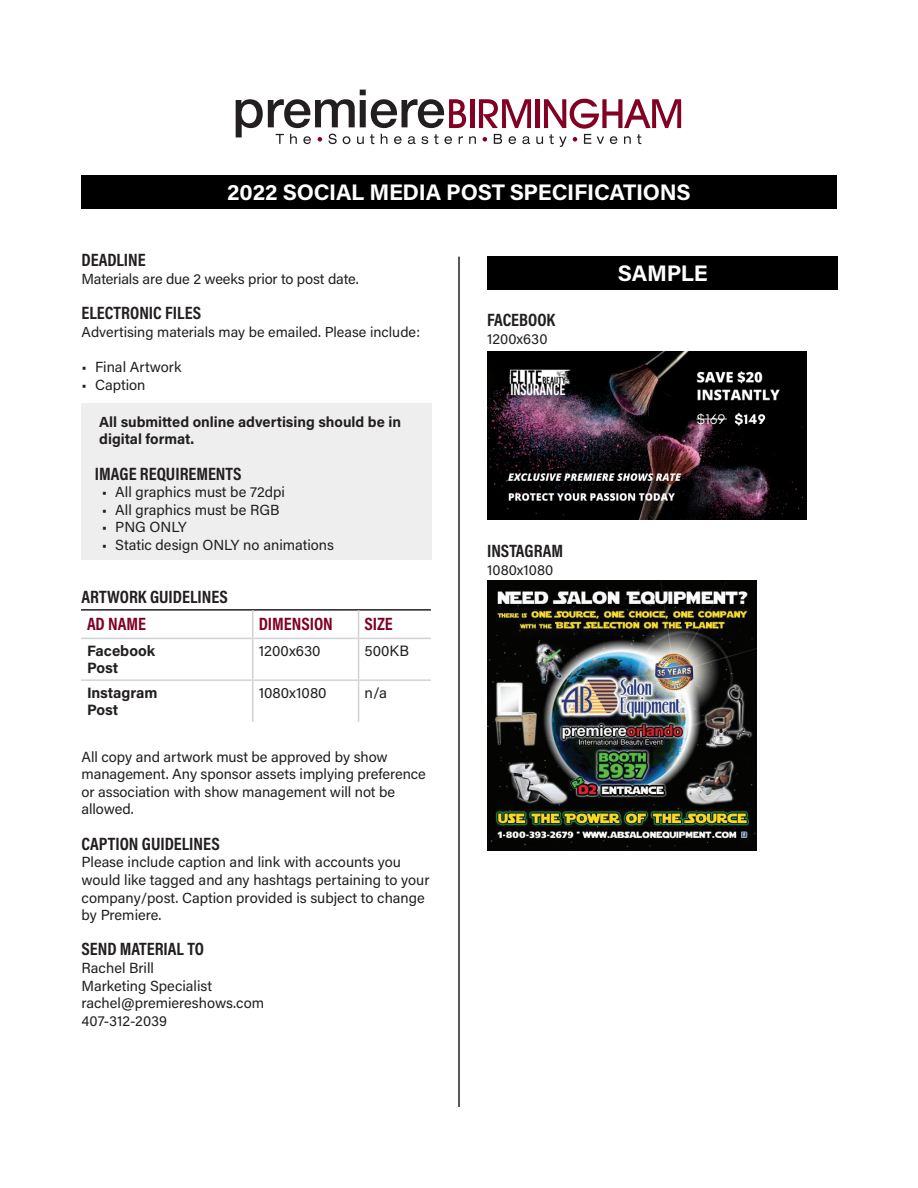
<style>
.page{position:relative;width:918px;height:1188px;background:#fff}
.page>*{position:absolute;margin:0;border:0;box-sizing:border-box;transform-origin:0 0}
.t1{font:700 22.5px "Acumin Pro";letter-spacing:-.01em;color:#fff}
.t2{font:700 18px "Acumin Pro Cond";color:#231f20}
.t3{font:700 18px "Acumin Pro Cond";letter-spacing:-.005em;color:#820123}
.t4{font:700 15px "Acumin Pro";letter-spacing:-.005em;color:#231f20}
.t5{font:15px "Acumin Pro";letter-spacing:.005em;color:#231f20}
.t6{font:14.7px/17.7px "Acumin Pro";color:#231f20}
.t7{font:700 14.7px "Acumin Pro";color:#231f20}
.t8{font:14.4px "Acumin Pro";color:#231f20}
</style>
<div class="page">
<hr style="left:458px;top:257px;width:2px;height:850px;background:#231f20">
<div style="left:81px;top:403px;width:351px;height:156px;background:#eeeeef"></div>
<div style="left:487px;top:256px;width:351px;height:34px;background:#000"></div>
<hr style="left:81px;top:609px;width:350px;height:2px;background:#231f20">
<svg style="left:252px;top:610px;width:1px;height:28px"></svg>
<hr style="left:81px;top:638px;width:172px;height:1px;background:#d1d2d4">
<hr style="left:253px;top:638px;width:106px;height:1px;background:#d1d2d4">
<hr style="left:252px;top:639px;width:1px;height:40px;background:#d1d2d4">
<hr style="left:359px;top:638px;width:72px;height:1px;background:#d1d2d4">
<hr style="left:81px;top:679px;width:172px;height:2px;background:#d1d2d4">
<hr style="left:253px;top:679px;width:106px;height:2px;background:#d1d2d4">
<hr style="left:252px;top:681px;width:1px;height:41px;background:#d1d2d4">
<hr style="left:359px;top:679px;width:72px;height:2px;background:#d1d2d4">
<svg style="left:358px;top:610px;width:1px;height:28px"></svg>
<hr style="left:358px;top:639px;width:1px;height:40px;background:#d1d2d4">
<hr style="left:358px;top:681px;width:1px;height:41px;background:#d1d2d4">
<img style="left:487px;top:581px;width:270px;height:270px">
<img style="left:487px;top:351px;width:320px;height:168px">
<div style="left:81px;top:175px;width:756px;height:34px;background:#000"></div>
<svg style="left:236px;top:90px;width:445px;height:57px"></svg>
<p class="t1" style="left:227px;top:176px;width:465px">2022 SOCIAL MEDIA POST SPECIFICATIONS</p>
<p class="t2" style="left:82px;top:248px;width:66px">DEADLINE</p>
<p class="t6" style="left:82px;top:269px;width:279px">Materials are due 2 weeks prior to post date.</p>
<p class="t2" style="left:82px;top:301px;width:121px">ELECTRONIC FILES</p>
<p class="t8" style="left:82px;top:322px;width:340px">Advertising materials may be emailed. Please include:</p>
<p class="t6" style="left:82px;top:357px;width:101px">• Final Artwork</p>
<p class="t6" style="left:82px;top:375px;width:65px">• Caption</p>
<p class="t7" style="left:99px;top:411px;width:303px">All submitted online advertising should be in</p>
<p class="t7" style="left:99px;top:429px;width:97px">digital format.</p>
<p class="t2" style="left:95px;top:461px;width:148px">IMAGE REQUIREMENTS</p>
<p class="t6" style="left:102px;top:483px;width:185px">• All graphics must be 72dpi</p>
<p class="t6" style="left:102px;top:500px;width:179px">• All graphics must be RGB</p>
<p class="t6" style="left:102px;top:518px;width:87px">• PNG ONLY</p>
<p class="t6" style="left:102px;top:535px;width:234px">• Static design ONLY no animations</p>
<p class="t2" style="left:82px;top:585px;width:148px">ARTWORK GUIDELINES</p>
<p class="t3" style="left:87px;top:612px;width:60px">AD NAME</p>
<p class="t3" style="left:259px;top:612px;width:76px">DIMENSION</p>
<p class="t3" style="left:365px;top:612px;width:30px">SIZE</p>
<p class="t4" style="left:87px;top:640px;width:70px">Facebook</p>
<p class="t4" style="left:87px;top:658px;width:33px">Post</p>
<p class="t5" style="left:259px;top:641px;width:63px">1200x630</p>
<p class="t5" style="left:365px;top:641px;width:46px">500KB</p>
<p class="t4" style="left:87px;top:682px;width:72px">Instagram</p>
<p class="t4" style="left:87px;top:699px;width:33px">Post</p>
<p class="t5" style="left:259px;top:682px;width:69px">1080x1080</p>
<p class="t5" style="left:365px;top:682px;width:24px">n/a</p>
<p class="t6" style="left:82px;top:747px;width:346px">All copy and artwork must be approved by show management. Any sponsor assets implying preference or association with show management will not be allowed.</p>
<p class="t2" style="left:82px;top:832px;width:140px">CAPTION GUIDELINES</p>
<p class="t6" style="left:82px;top:853px;width:350px">Please include caption and link with accounts you would like tagged and any hashtags pertaining to your company/post. Caption provided is subject to change by Premiere.</p>
<p class="t2" style="left:82px;top:937px;width:124px">SEND MATERIAL TO</p>
<p class="t6" style="left:82px;top:958px;width:74px">Rachel Brill</p>
<p class="t6" style="left:82px;top:976px;width:132px">Marketing Specialist</p>
<p class="t6" style="left:82px;top:994px;width:184px">rachel@premiereshows.com</p>
<p class="t6" style="left:82px;top:1011px;width:87px">407-312-2039</p>
<p class="t2" style="left:487px;top:308px;width:70px">FACEBOOK</p>
<p class="t6" style="left:487px;top:329px;width:62px">1200x630</p>
<p class="t1" style="left:618px;top:258px;width:92px">SAMPLE</p>
<p class="t2" style="left:487px;top:539px;width:77px">INSTAGRAM</p>
<p class="t6" style="left:487px;top:560px;width:68px">1080x1080</p>
</div>
